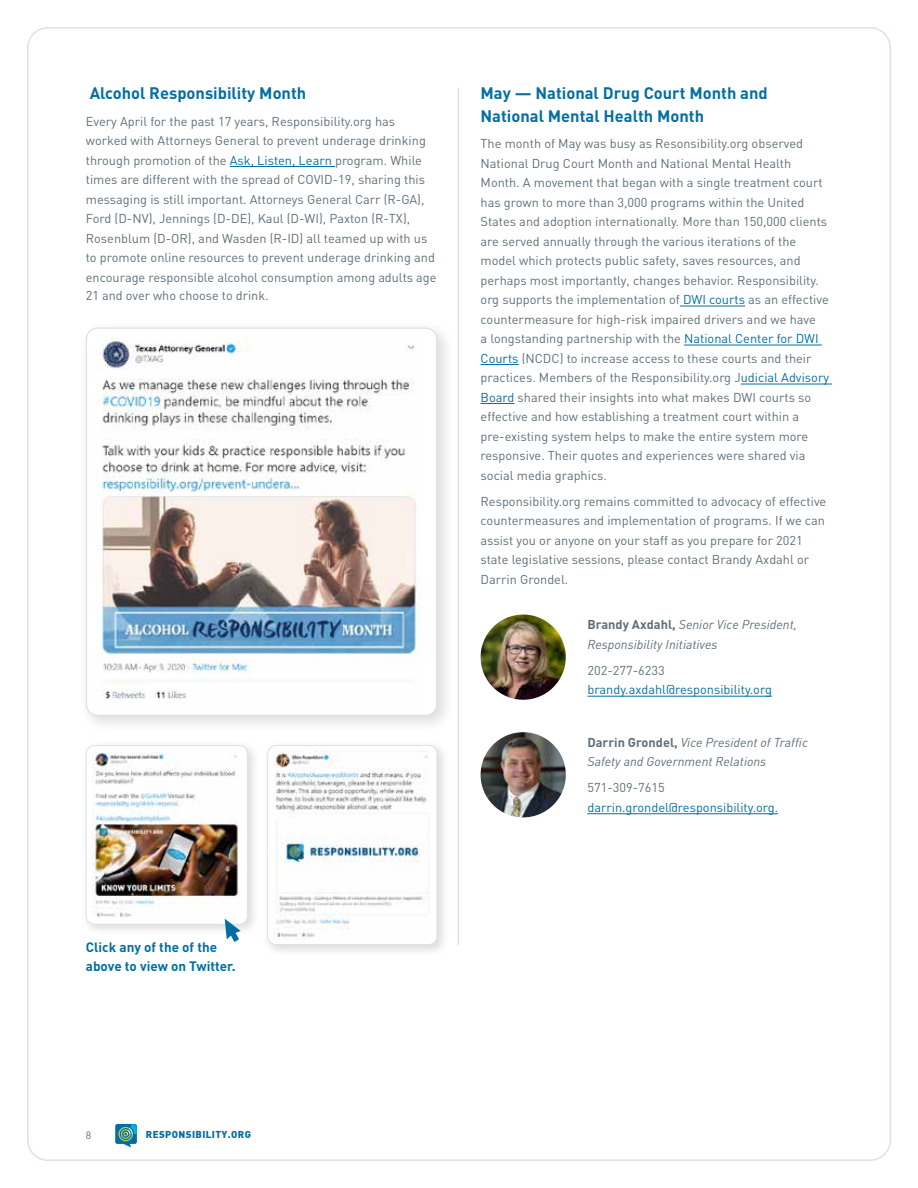
<style>
.page{position:relative;width:918px;height:1188px;background:#fff}
.page>*{position:absolute;margin:0;border:0;box-sizing:border-box;transform-origin:0 0}
.t1{font:700 16.5px/22.5px "DIN";color:#046ea3}
.t2{font:700 13.5px/19.5px "DIN";color:#046ea3}
.t3{font:12.75px/19.5px "DIN";color:#5f6f79}
.t4{font:italic 12.75px/19.5px "DIN";color:#5f6f79}
.t5{font:12.75px "DIN";color:#046ea3}
.t6{font:10.5px "DIN";color:#5f6f79}
.t7{font:900 9.75px "DIN";letter-spacing:.04em;color:#046ea3}
.s1{color:#046ea3}
.s2{font-weight:700;font-style:normal}
</style>
<div class="page">
<svg style="left:115px;top:1124px;width:22px;height:24px"></svg>
<hr style="left:230px;top:166px;width:105px;height:1px;background:#046ea3">
<hr style="left:680px;top:306px;width:65px;height:1px;background:#046ea3">
<hr style="left:684px;top:345px;width:138px;height:1px;background:#046ea3">
<hr style="left:481px;top:364px;width:38px;height:1px;background:#046ea3">
<hr style="left:741px;top:384px;width:91px;height:1px;background:#046ea3">
<hr style="left:481px;top:403px;width:33px;height:1px;background:#046ea3">
<hr style="left:458px;top:88px;width:1px;height:857px;background:#dae3e8">
<div style="left:262px;top:740px;width:187px;height:217px;background:#231f20;opacity:.15"></div>
<div style="left:268px;top:746px;width:169px;height:199px;background:#fff;border-radius:8px"></div>
<div style="left:267px;top:745px;width:170px;height:200px;border:1px solid #dae3e8;border-radius:8px"></div>
<div style="left:81px;top:740px;width:179px;height:196px;background:#231f20;opacity:.15"></div>
<div style="left:86px;top:746px;width:161px;height:178px;background:#fff;border-radius:8px"></div>
<div style="left:86px;top:745px;width:162px;height:180px;border:1px solid #dae3e8;border-radius:8px"></div>
<div style="left:78px;top:320px;width:376px;height:413px;background:#231f20;opacity:.15"></div>
<div style="left:86px;top:328px;width:351px;height:387px;background:#fff;border-radius:11px"></div>
<div style="left:86px;top:327px;width:351px;height:389px;border:1px solid #dae3e8;border-radius:11px"></div>
<img style="left:99px;top:338px;width:323px;height:361px">
<img style="left:93px;top:753px;width:146px;height:166px">
<img style="left:273px;top:751px;width:155px;height:187px">
<svg style="left:225px;top:919px;width:16px;height:23px"></svg>
<img style="left:481px;top:615px;width:85px;height:85px;border-radius:43px">
<img style="left:481px;top:732px;width:85px;height:85px;border-radius:43px">
<hr style="left:587px;top:696px;width:185px;height:1px;background:#046ea3">
<hr style="left:587px;top:813px;width:191px;height:1px;background:#046ea3">
<p class="t1" style="left:90px;top:82px;width:218px">Alcohol Responsibility Month</p>
<p class="t3" style="left:86px;top:111px;width:352px">Every April for the past 17 years, Responsibility.org has worked with Attorneys General to prevent underage drinking through promotion of the <span class="s1">Ask, Listen, Learn</span> program. While times are different with the spread of COVID-19, sharing this messaging is still important. Attorneys General Carr (R-GA), Ford (D-NV), Jennings (D-DE), Kaul (D-WI), Paxton (R-TX), Rosenblum (D-OR), and Wasden (R-ID) all teamed up with us to promote online resources to prevent underage drinking and encourage responsible alcohol consumption among adults age</p>
<p class="t3" style="left:86px;top:285px;width:184px">21 and over who choose to drink.</p>
<p class="t1" style="left:481px;top:82px;width:289px">May — National Drug Court Month and<br>National Mental Health Month</p>
<p class="t3" style="left:481px;top:134px;width:350px">The month of May was busy as Resonsibility.org observed National Drug Court Month and National Mental Health Month. A movement that began with a single treatment court has grown to more than 3,000 programs within the United States and adoption internationally. More than 150,000 clients are served annually through the various iterations of the model which protects public safety, saves resources, and perhaps most importantly, changes behavior. Responsibility. org supports the implementation of <span class="s1">DWI courts</span> as an effective countermeasure for high-risk impaired drivers and we have<br>a longstanding partnership with the <span class="s1">National Center for DWI Courts</span> (NCDC) to increase access to these courts and their practices. Members of the Responsibility.org J<span class="s1">udicial Advisory Board</span> shared their insights into what makes DWI courts so effective and how establishing a treatment court within a pre-existing system helps to make the entire system more responsive. Their quotes and experiences were shared via social media graphics.</p>
<p class="t3" style="left:481px;top:491px;width:347px">Responsibility.org remains committed to advocacy of effective countermeasures and implementation of programs. If we can assist you or anyone on your staff as you prepare for 2021 state legislative sessions, please contact Brandy Axdahl or Darrin Grondel.</p>
<p class="t4" style="left:587px;top:615px;width:211px"><span class="s2">Brandy Axdahl,</span> Senior Vice President,<br>Responsibility Initiatives</p>
<p class="t3" style="left:587px;top:660px;width:79px">202-277-6233</p>
<p class="t5" style="left:587px;top:682px;width:186px">brandy.axdahl@responsibility.org</p>
<p class="t4" style="left:587px;top:732px;width:222px"><span class="s2">Darrin Grondel,</span> Vice President of Traffic<br>Safety and Government Relations</p>
<p class="t3" style="left:587px;top:778px;width:79px">571-309-7615</p>
<p class="t5" style="left:587px;top:799px;width:192px">darrin.grondel@responsibility.org.</p>
<p class="t2" style="left:86px;top:936px;width:151px">Click any of the of the above to view on Twitter.</p>
<p class="t6" style="left:86px;top:1129px;width:7px">8</p>
<p class="t7" style="left:146px;top:1128px;width:107px">RESPONSIBILITY.ORG</p>
</div>
